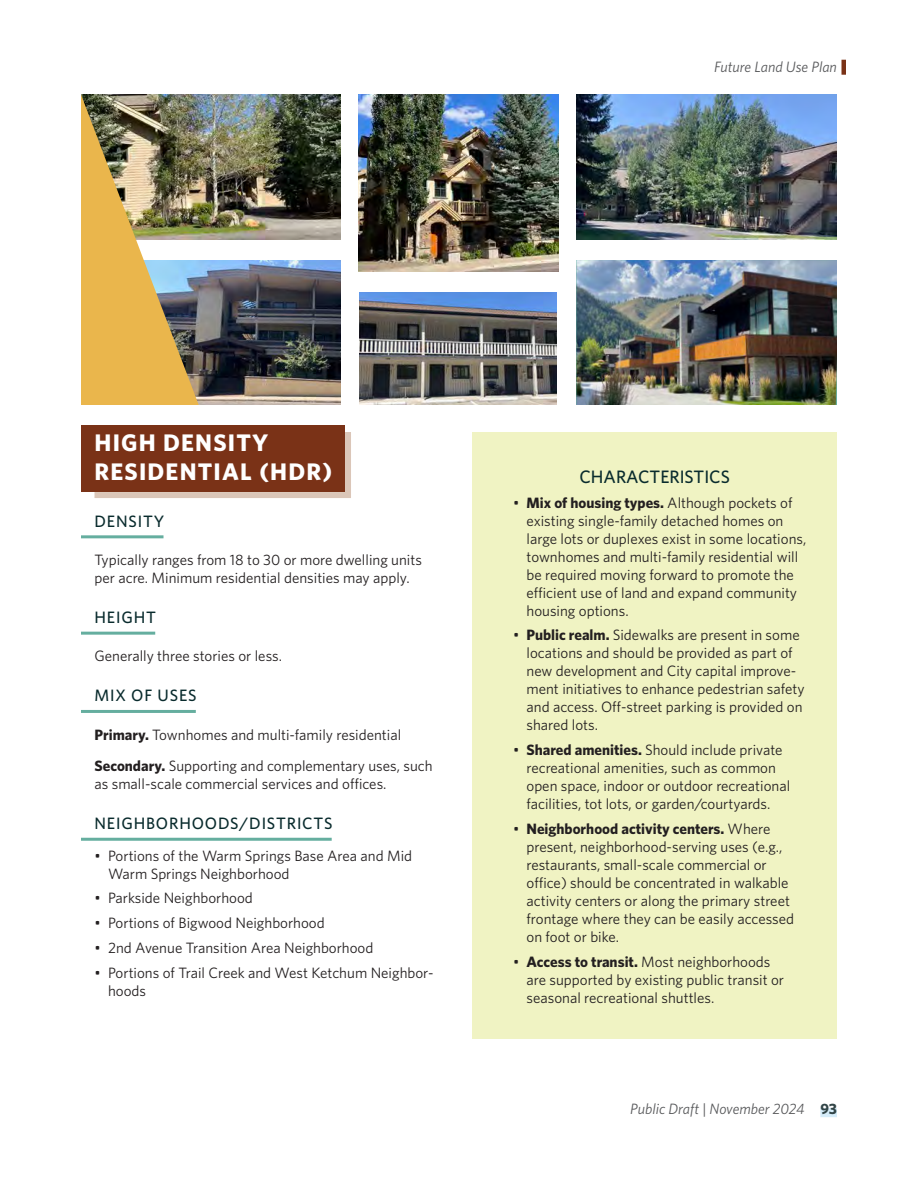
<style>
.page{position:relative;width:918px;height:1188px;background:#fff}
.page>*{position:absolute;margin:0;border:0;box-sizing:border-box;transform-origin:0 0}
.FLUM_Category{font:700 24px/28.8px "Whitney";letter-spacing:.05em;color:#fff}
.Sidebar_header{font:500 18px "Whitney";color:#092b2d}
.Heading_5{font:500 16.5px "Whitney";letter-spacing:.05em;color:#092b2d}
.Body_List_Bullet_Bold_1st_sentence{font:15px/18px "Whitney";color:#231f20}
.Body_Text_2{font:15px/18px "Whitney";color:#231f20}
.t1{font:italic 15px "Whitney";color:#57585a}
.s1{font-weight:700}
.s2{font-weight:700;font-style:normal;color:#324547}
</style>
<div class="page">
<hr style="left:842px;top:60px;width:4px;height:15px;background:#7a3217">
<div style="left:820px;top:1108px;width:17px;height:9px;background:#d5ecf9"></div>
<img style="left:576px;top:94px;width:261px;height:145px">
<img style="left:359px;top:94px;width:199px;height:178px">
<img style="left:199px;top:94px;width:142px;height:145px">
<img style="left:576px;top:260px;width:261px;height:145px">
<img style="left:360px;top:292px;width:197px;height:113px">
<img style="left:199px;top:260px;width:142px;height:145px">
<img style="left:81px;top:94px;width:118px;height:311px">
<div style="left:81px;top:425px;width:264px;height:67px;background:#7a3217"></div>
<svg style="left:94px;top:432px;width:257px;height:66px"></svg>
<hr style="left:81px;top:535px;width:83px;height:3px;background:#65ae9f">
<hr style="left:81px;top:632px;width:74px;height:3px;background:#65ae9f">
<hr style="left:81px;top:710px;width:115px;height:3px;background:#65ae9f">
<hr style="left:81px;top:838px;width:251px;height:3px;background:#65ae9f">
<div style="left:472px;top:432px;width:365px;height:607px;background:#f0f3c3"></div>
<p class="t1" style="left:714px;top:57px;width:124px">Future Land Use Plan</p>
<p class="FLUM_Category" style="left:94px;top:428px;width:239px">HIGH DENSITY<br>RESIDENTIAL (HDR)</p>
<p class="Heading_5" style="left:94px;top:510px;width:71px">DENSITY</p>
<p class="Body_Text_2" style="left:94px;top:550px;width:329px">Typically ranges from 18 to 30 or more dwelling units per acre. Minimum residential densities may apply.</p>
<p class="Heading_5" style="left:94px;top:606px;width:63px">HEIGHT</p>
<p class="Body_Text_2" style="left:94px;top:647px;width:189px">Generally three stories or less.</p>
<p class="Heading_5" style="left:94px;top:685px;width:104px">MIX OF USES</p>
<p class="Body_Text_2" style="left:94px;top:725px;width:308px"><span class="s1">Primary.</span> Townhomes and multi-family residential</p>
<p class="Body_Text_2" style="left:94px;top:757px;width:340px"><span class="s1">Secondary.</span> Supporting and complementary uses, such as small-scale commercial services and offices.</p>
<p class="Heading_5" style="left:94px;top:813px;width:240px">NEIGHBORHOODS/DISTRICTS</p>
<p class="Body_List_Bullet_Bold_1st_sentence" style="left:108px;top:846px;width:306px;text-indent:-14px">• Portions of the Warm Springs Base Area and Mid<br>Warm Springs Neighborhood</p>
<p class="Body_List_Bullet_Bold_1st_sentence" style="left:94px;top:889px;width:160px">• Parkside Neighborhood</p>
<p class="Body_List_Bullet_Bold_1st_sentence" style="left:94px;top:914px;width:232px">• Portions of Bigwood Neighborhood</p>
<p class="Body_List_Bullet_Bold_1st_sentence" style="left:94px;top:938px;width:280px">• 2nd Avenue Transition Area Neighborhood</p>
<p class="Body_List_Bullet_Bold_1st_sentence" style="left:108px;top:963px;width:327px;text-indent:-14px">• Portions of Trail Creek and West Ketchum Neighbor&shy;hoods</p>
<p class="Sidebar_header" style="left:580px;top:465px;width:152px">CHARACTERISTICS</p>
<p class="Body_List_Bullet_Bold_1st_sentence" style="left:526px;top:493px;width:281px;text-indent:-14px">• <span class="s1">Mix of housing types.</span> Although pockets of existing single-family detached homes on large lots or duplexes exist in some locations, townhomes and multi-family residential will be required moving forward to promote the efficient use of land and expand community housing options.</p>
<p class="Body_List_Bullet_Bold_1st_sentence" style="left:526px;top:626px;width:280px;text-indent:-14px">• <span class="s1">Public realm.</span> Sidewalks are present in some locations and should be provided as part of new development and City capital improve&shy;ment initiatives to enhance pedestrian safety and access. Off-street parking is provided on shared lots.</p>
<p class="Body_List_Bullet_Bold_1st_sentence" style="left:526px;top:740px;width:265px;text-indent:-14px">• <span class="s1">Shared amenities.</span> Should include private recreational amenities, such as common open space, indoor or outdoor recreational facilities, tot lots, or garden/courtyards.</p>
<p class="Body_List_Bullet_Bold_1st_sentence" style="left:526px;top:819px;width:269px;text-indent:-14px">• <span class="s1">Neighborhood activity centers.</span> Where present, neighborhood-serving uses (e.g., restaurants, small-scale commercial or office) should be concentrated in walkable activity centers or along the primary street frontage where they can be easily accessed on foot or bike.</p>
<p class="Body_List_Bullet_Bold_1st_sentence" style="left:526px;top:952px;width:259px;text-indent:-14px">• <span class="s1">Access to transit.</span> Most neighborhoods are supported by existing public transit or seasonal recreational shuttles.</p>
<p class="t1" style="left:630px;top:1099px;width:208px">Public Draft | November 2024 <span class="s2">93</span></p>
</div>
